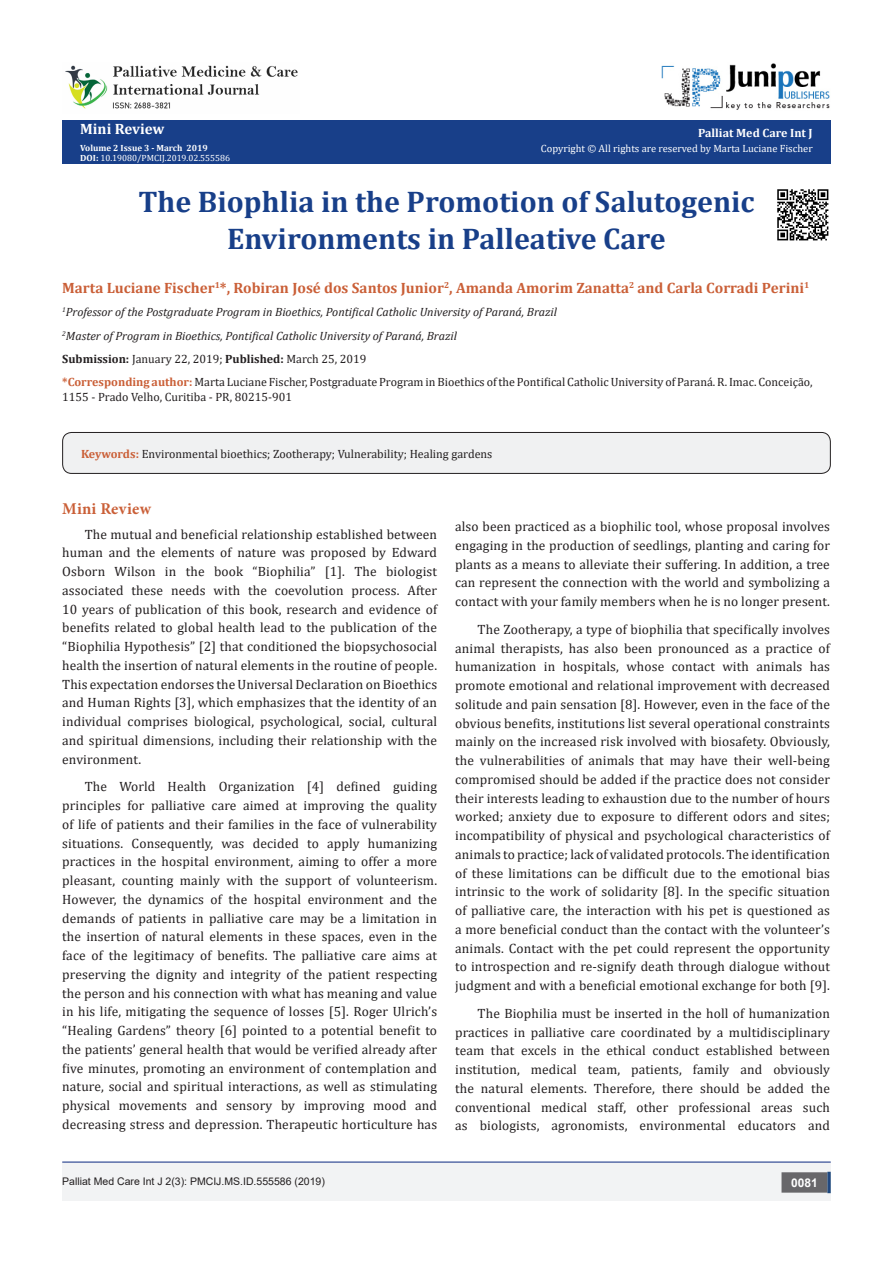
<style>
.page{position:relative;width:893px;height:1263px;background:#fff}
.page>*{position:absolute;margin:0;border:0;box-sizing:border-box;transform-origin:0 0}
.t1{font:700 30px/37.5px "Cambria";color:#183f89;text-align:center}
.t2{font:700 16.5px "Minion Pro";letter-spacing:.015em;color:#ca5f37}
.t3{font:700 15px "Cambria";color:#ca5f37}
.t4{font:700 15px "Cambria";color:#fff}
.t5{font:13.5px/18.8px "Cambria";letter-spacing:.01em;color:#231f20;text-align:justify}
.t6{font:12px/14.4px "Cambria";color:#231f20}
.t7{font:italic 12px "Cambria";color:#231f20}
.t8{font:700 12px "Cambria";color:#fff}
.t9{font:700 12px "Arial";color:#fff}
.t10{font:10.5px "Cambria";color:#fff}
.t11{font:10.5px "Arial";color:#231f20}
.t12{font:9px "Cambria";color:#fff}
.t13{font:700 9px "Cambria";color:#fff}
.s1{font-weight:700}
.s2{font-weight:700;color:#ca5f37}
</style>
<div class="page">
<div style="left:62px;top:120px;width:769px;height:44px;background:#183f89"></div>
<img style="left:662px;top:63px;width:168px;height:47px">
<div style="left:62px;top:1162px;width:769px;height:39px;background:#f2f3f4"></div>
<div style="left:782px;top:1173px;width:45px;height:19px;background:#68676a"></div>
<div style="left:781px;top:1172px;width:46px;height:20px;border:2px solid #68676a"></div>
<svg style="left:827px;top:1172px;width:4px;height:21px"></svg>
<hr style="left:62px;top:1161px;width:769px;height:2px;background:#253f8e">
<div style="left:63px;top:432px;width:767px;height:41px;background:#f0f1f2;border-radius:9px"></div>
<div style="left:62px;top:432px;width:769px;height:42px;border:1px solid #231f20;border-radius:9px"></div>
<img style="left:777px;top:189px;width:52px;height:52px">
<img style="left:65px;top:65px;width:233px;height:44px">
<p class="t4" style="left:80px;top:118px;width:86px">Mini Review</p>
<p class="t13" style="left:80px;top:141px;width:129px">Volume 2 Issue 3 - March 2019</p>
<p class="t12" style="left:80px;top:153px;width:151px"><span class="s1">DOI:</span> 10.19080/PMCIJ.2019.02.555586</p>
<p class="t8" style="left:698px;top:125px;width:116px">Palliat Med Care Int J</p>
<p class="t10" style="left:541px;top:143px;width:273px">Copyright © All rights are reserved by Marta Luciane Fischer</p>
<p class="t1" style="left:138px;top:182px;width:618px">The Biophlia in the Promotion of Salutogenic<br>Environments in Palleative Care</p>
<p class="t3" style="left:62px;top:277px;width:749px">Marta Luciane Fischer<sup>1</sup>*, Robiran José dos Santos Junior<sup>2</sup>, Amanda Amorim Zanatta<sup>2</sup> and Carla Corradi Perini<sup>1</sup></p>
<p class="t7" style="left:62px;top:304px;width:496px"><sup>1</sup>Professor of the Postgraduate Program in Bioethics, Pontifical Catholic University of Paraná, Brazil</p>
<p class="t7" style="left:62px;top:327px;width:396px"><sup>2</sup>Master of Program in Bioethics, Pontifical Catholic University of Paraná, Brazil</p>
<p class="t6" style="left:62px;top:352px;width:306px"><span class="s1">Submission:</span> January 22, 2019; <span class="s1">Published:</span> March 25, 2019</p>
<p class="t6" style="left:62px;top:375px;width:752px"><span class="s2">*Corresponding author:</span> Marta Luciane Fischer, Postgraduate Program in Bioethics of the Pontifical Catholic University of Paraná. R. Imac. Conceição,<br>1155 - Prado Velho, Curitiba - PR, 80215-901</p>
<p class="t6" style="left:81px;top:447px;width:413px"><span class="s2">Keywords:</span> Environmental bioethics; Zootherapy; Vulnerability; Healing gardens</p>
<p class="t2" style="left:62px;top:497px;width:90px">Mini Review</p>
<p class="t5" style="left:62px;top:525px;width:376px;text-indent:22px">The mutual and beneficial relationship established between human and the elements of nature was proposed by Edward Osborn Wilson in the book “Biophilia” [1]. The biologist associated these needs with the coevolution process. After 10 years of publication of this book, research and evidence of benefits related to global health lead to the publication of the “Biophilia Hypothesis” [2] that conditioned the biopsychosocial health the insertion of natural elements in the routine of people.<br>This expectation endorses the Universal Declaration on Bioethics and Human Rights [3], which emphasizes that the identity of an individual comprises biological, psychological, social, cultural and spiritual dimensions, including their relationship with the environment.</p>
<p class="t5" style="left:62px;top:777px;width:376px;text-indent:22px">The World Health Organization [4] defined guiding principles for palliative care aimed at improving the quality of life of patients and their families in the face of vulnerability situations. Consequently, was decided to apply humanizing practices in the hospital environment, aiming to offer a more pleasant, counting mainly with the support of volunteerism.<br>However, the dynamics of the hospital environment and the demands of patients in palliative care may be a limitation in the insertion of natural elements in these spaces, even in the face of the legitimacy of benefits. The palliative care aims at preserving the dignity and integrity of the patient respecting the person and his connection with what has meaning and value in his life, mitigating the sequence of losses [5]. Roger Ulrich’s “Healing Gardens” theory [6] pointed to a potential benefit to the patients’ general health that would be verified already after five minutes, promoting an environment of contemplation and nature, social and spiritual interactions, as well as stimulating physical movements and sensory by improving mood and decreasing stress and depression. Therapeutic horticulture has</p>
<p class="t5" style="left:455px;top:517px;width:376px">also been practiced as a biophilic tool, whose proposal involves engaging in the production of seedlings, planting and caring for plants as a means to alleviate their suffering. In addition, a tree can represent the connection with the world and symbolizing a contact with your family members when he is no longer present.</p>
<p class="t5" style="left:455px;top:620px;width:376px;text-indent:22px">The Zootherapy, a type of biophilia that specifically involves animal therapists, has also been pronounced as a practice of humanization in hospitals, whose contact with animals has promote emotional and relational improvement with decreased solitude and pain sensation [8]. However, even in the face of the obvious benefits, institutions list several operational constraints mainly on the increased risk involved with biosafety. Obviously, the vulnerabilities of animals that may have their well-being compromised should be added if the practice does not consider their interests leading to exhaustion due to the number of hours worked; anxiety due to exposure to different odors and sites; incompatibility of physical and psychological characteristics of animals to practice; lack of validated protocols. The identification of these limitations can be difficult due to the emotional bias intrinsic to the work of solidarity [8]. In the specific situation of palliative care, the interaction with his pet is questioned as a more beneficial conduct than the contact with the volunteer’s animals. Contact with the pet could represent the opportunity to introspection and re-signify death through dialogue without judgment and with a beneficial emotional exchange for both [9].</p>
<p class="t5" style="left:455px;top:1004px;width:376px;text-indent:22px">The Biophilia must be inserted in the holl of humanization practices in palliative care coordinated by a multidisciplinary team that excels in the ethical conduct established between institution, medical team, patients, family and obviously the natural elements. Therefore, there should be added the conventional medical staff, other professional areas such as biologists, agronomists, environmental educators and</p>
<p class="t11" style="left:62px;top:1174px;width:264px">Palliat Med Care Int J 2(3): PMCIJ.MS.ID.555586 (2019)</p>
<p class="t9" style="left:791px;top:1174px;width:28px">0081</p>
</div>
